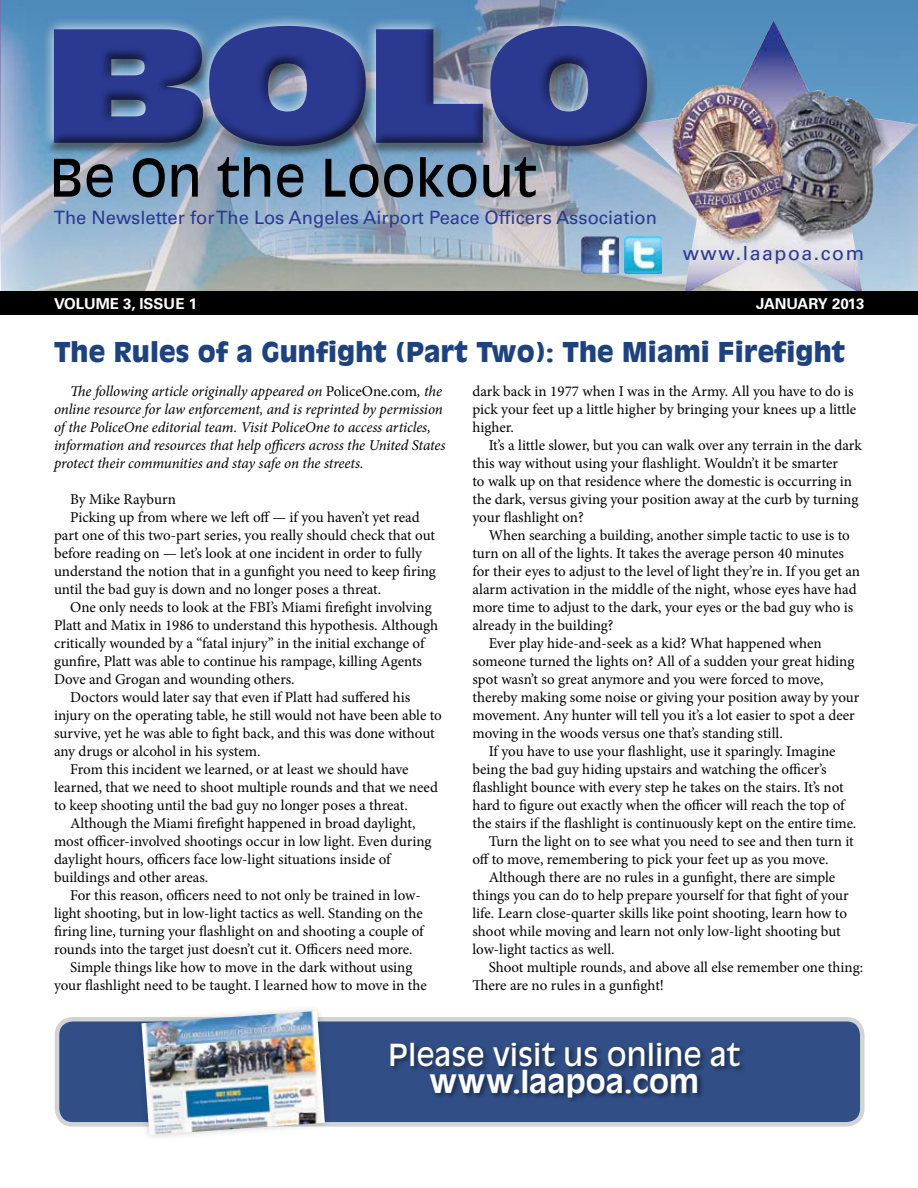
<style>
.page{position:relative;width:918px;height:1188px;background:#fff}
.page>*{position:absolute;margin:0;border:0;box-sizing:border-box;transform-origin:0 0}
.t1{font:159px "Antique Olive Std Nord";color:#2b3990}
.t2{font:51px "Antique Olive Std";letter-spacing:.01em;color:#000}
.t3{font:30px "Antique Olive Std";color:#fff}
.t4{font:700 30px "Antique Olive Std";color:#fff}
.t5{font:900 27px "Antique Olive Std";letter-spacing:.005em;color:#1e427d}
.t6{font:19.5px "Univers LT Std";letter-spacing:.08em;color:#2b3990}
.t7{font:18.3px "Univers LT Std";color:#2b3990}
.t8{font:15px/18px "Minion Pro";color:#000}
.t9{font:italic 15px/18px "Minion Pro";letter-spacing:-.01em;color:#000}
.t10{font:700 15px "Univers LT Std";color:#fff}
.s1{font-style:normal}
</style>
<div class="page">
<div style="left:57px;top:1019px;width:805px;height:105px;background:#314e86;border-radius:16px"></div>
<div style="left:55px;top:1017px;width:810px;height:110px;border:4px solid #d1d3d4;border-radius:16px"></div>
<div style="left:390px;top:1042px;width:357px;height:62px;background:#000;opacity:.45"></div>
<div style="left:134px;top:1004px;width:198px;height:139px;background:#000;opacity:.2"></div>
<img style="left:141px;top:1011px;width:184px;height:124px">
<img style="left:1px;top:0;width:917px;height:292px">
<img style="left:582px;top:237px;width:36px;height:36px">
<img style="left:625px;top:237px;width:4px;height:36px">
<img style="left:629px;top:20px;width:289px;height:272px">
<div style="left:0;top:292px;width:918px;height:23px;background:#000"></div>
<div style="left:41px;top:12px;width:604px;height:138px;background:#fff;opacity:.75"></div>
<div style="left:44px;top:21px;width:617px;height:139px;background:#000;opacity:.75"></div>
<h1 class="t1" style="left:45px;top:-13px;width:610px">BOLO</h1>
<h2 class="t2" style="left:50px;top:147px;width:489px">Be On the Lookout</h2>
<p class="t7" style="left:54px;top:207px;width:605px">The Newsletter for The Los Angeles Airport Peace Officers Association</p>
<h3 class="t6" style="left:683px;top:241px;width:183px">www.laapoa.com</h3>
<p class="t10" style="left:54px;top:295px;width:145px">VOLUME 3, ISSUE 1</p>
<p class="t10" style="left:756px;top:295px;width:110px">JANUARY 2013</p>
<h3 class="t5" style="left:54px;top:336px;width:793px">The Rules of a Gunfight (Part Two): The Miami Firefight</h3>
<p class="t9" style="left:54px;top:382px;width:393px;text-indent:16px">The following article originally appeared on <span class="s1">PoliceOne.com</span>, the online resource for law enforcement, and is reprinted by permission of the PoliceOne editorial team. Visit PoliceOne to access articles, information and resources that help officers across the United States protect their communities and stay safe on the streets.</p>
<p class="t8" style="left:70px;top:490px;width:107px">By Mike Rayburn</p>
<p class="t8" style="left:70px;top:508px;width:351px">Picking up from where we left off — if you haven’t yet read</p>
<p class="t8" style="left:54px;top:526px;width:383px">part one of this two-part series, you really should check that out</p>
<p class="t8" style="left:54px;top:544px;width:370px">before reading on — let’s look at one incident in order to fully</p>
<p class="t8" style="left:54px;top:562px;width:383px">understand the notion that in a gunfight you need to keep firing</p>
<p class="t8" style="left:54px;top:580px;width:329px">until the bad guy is down and no longer poses a threat.</p>
<p class="t8" style="left:70px;top:598px;width:363px">One only needs to look at the FBI’s Miami firefight involving</p>
<p class="t8" style="left:54px;top:616px;width:386px">Platt and Matix in 1986 to understand this hypothesis. Although</p>
<p class="t8" style="left:54px;top:634px;width:372px">critically wounded by a “fatal injury” in the initial exchange of</p>
<p class="t8" style="left:54px;top:652px;width:370px">gunfire, Platt was able to continue his rampage, killing Agents</p>
<p class="t8" style="left:54px;top:670px;width:242px">Dove and Grogan and wounding others.</p>
<p class="t8" style="left:70px;top:688px;width:342px">Doctors would later say that even if Platt had suffered his</p>
<p class="t8" style="left:54px;top:706px;width:389px">injury on the operating table, he still would not have been able to</p>
<p class="t8" style="left:54px;top:724px;width:382px">survive, yet he was able to fight back, and this was done without</p>
<p class="t8" style="left:54px;top:742px;width:208px">any drugs or alcohol in his system.</p>
<p class="t8" style="left:70px;top:760px;width:340px">From this incident we learned, or at least we should have</p>
<p class="t8" style="left:54px;top:778px;width:385px">learned, that we need to shoot multiple rounds and that we need</p>
<p class="t8" style="left:54px;top:796px;width:355px">to keep shooting until the bad guy no longer poses a threat.</p>
<p class="t8" style="left:70px;top:814px;width:347px">Although the Miami firefight happened in broad daylight,</p>
<p class="t8" style="left:54px;top:832px;width:379px">most officer-involved shootings occur in low light. Even during</p>
<p class="t8" style="left:54px;top:850px;width:338px">daylight hours, officers face low-light situations inside of</p>
<p class="t8" style="left:54px;top:868px;width:156px">buildings and other areas.</p>
<p class="t8" style="left:70px;top:886px;width:352px">For this reason, officers need to not only be trained in low-</p>
<p class="t8" style="left:54px;top:904px;width:370px">light shooting, but in low-light tactics as well. Standing on the</p>
<p class="t8" style="left:54px;top:922px;width:371px">firing line, turning your flashlight on and shooting a couple of</p>
<p class="t8" style="left:54px;top:940px;width:360px">rounds into the target just doesn’t cut it. Officers need more.</p>
<p class="t8" style="left:70px;top:958px;width:344px">Simple things like how to move in the dark without using</p>
<p class="t8" style="left:54px;top:976px;width:374px">your flashlight need to be taught. I learned how to move in the</p>
<p class="t8" style="left:472px;top:382px;width:385px">dark back in 1977 when I was in the Army. All you have to do is pick your feet up a little higher by bringing your knees up a little higher.</p>
<p class="t8" style="left:472px;top:436px;width:391px;text-indent:16px">It’s a little slower, but you can walk over any terrain in the dark this way without using your flashlight. Wouldn’t it be smarter<br>to walk up on that residence where the domestic is occurring in the dark, versus giving your position away at the curb by turning your flashlight on?</p>
<p class="t8" style="left:489px;top:526px;width:363px">When searching a building, another simple tactic to use is to</p>
<p class="t8" style="left:472px;top:544px;width:373px">turn on all of the lights. It takes the average person 40 minutes</p>
<p class="t8" style="left:472px;top:562px;width:389px">for their eyes to adjust to the level of light they’re in. If you get an</p>
<p class="t8" style="left:472px;top:580px;width:386px">alarm activation in the middle of the night, whose eyes have had</p>
<p class="t8" style="left:472px;top:598px;width:382px">more time to adjust to the dark, your eyes or the bad guy who is</p>
<p class="t8" style="left:472px;top:616px;width:143px">already in the building?</p>
<p class="t8" style="left:489px;top:634px;width:335px">Ever play hide-and-seek as a kid? What happened when</p>
<p class="t8" style="left:472px;top:652px;width:383px">someone turned the lights on? All of a sudden your great hiding</p>
<p class="t8" style="left:472px;top:670px;width:353px">spot wasn’t so great anymore and you were forced to move,</p>
<p class="t8" style="left:472px;top:688px;width:388px">thereby making some noise or giving your position away by your</p>
<p class="t8" style="left:472px;top:706px;width:384px">movement. Any hunter will tell you it’s a lot easier to spot a deer</p>
<p class="t8" style="left:472px;top:724px;width:312px">moving in the woods versus one that’s standing still.</p>
<p class="t8" style="left:489px;top:742px;width:348px">If you have to use your flashlight, use it sparingly. Imagine</p>
<p class="t8" style="left:472px;top:760px;width:356px">being the bad guy hiding upstairs and watching the officer’s</p>
<p class="t8" style="left:472px;top:778px;width:373px">flashlight bounce with every step he takes on the stairs. It’s not</p>
<p class="t8" style="left:472px;top:796px;width:374px">hard to figure out exactly when the officer will reach the top of</p>
<p class="t8" style="left:472px;top:814px;width:385px">the stairs if the flashlight is continuously kept on the entire time.</p>
<p class="t8" style="left:489px;top:832px;width:367px">Turn the light on to see what you need to see and then turn it</p>
<p class="t8" style="left:472px;top:850px;width:358px">off to move, remembering to pick your feet up as you move.</p>
<p class="t8" style="left:489px;top:868px;width:348px">Although there are no rules in a gunfight, there are simple</p>
<p class="t8" style="left:472px;top:886px;width:378px">things you can do to help prepare yourself for that fight of your</p>
<p class="t8" style="left:472px;top:904px;width:376px">life. Learn close-quarter skills like point shooting, learn how to</p>
<p class="t8" style="left:472px;top:922px;width:370px">shoot while moving and learn not only low-light shooting but</p>
<p class="t8" style="left:472px;top:940px;width:144px">low-light tactics as well.</p>
<p class="t8" style="left:489px;top:958px;width:376px">Shoot multiple rounds, and above all else remember one thing:</p>
<p class="t8" style="left:472px;top:976px;width:193px">There are no rules in a gunfight!</p>
<h3 class="t3" style="left:388px;top:1037px;width:353px">Please visit us online at</h3>
<h3 class="t4" style="left:429px;top:1063px;width:272px">www.laapoa.com</h3>
</div>
